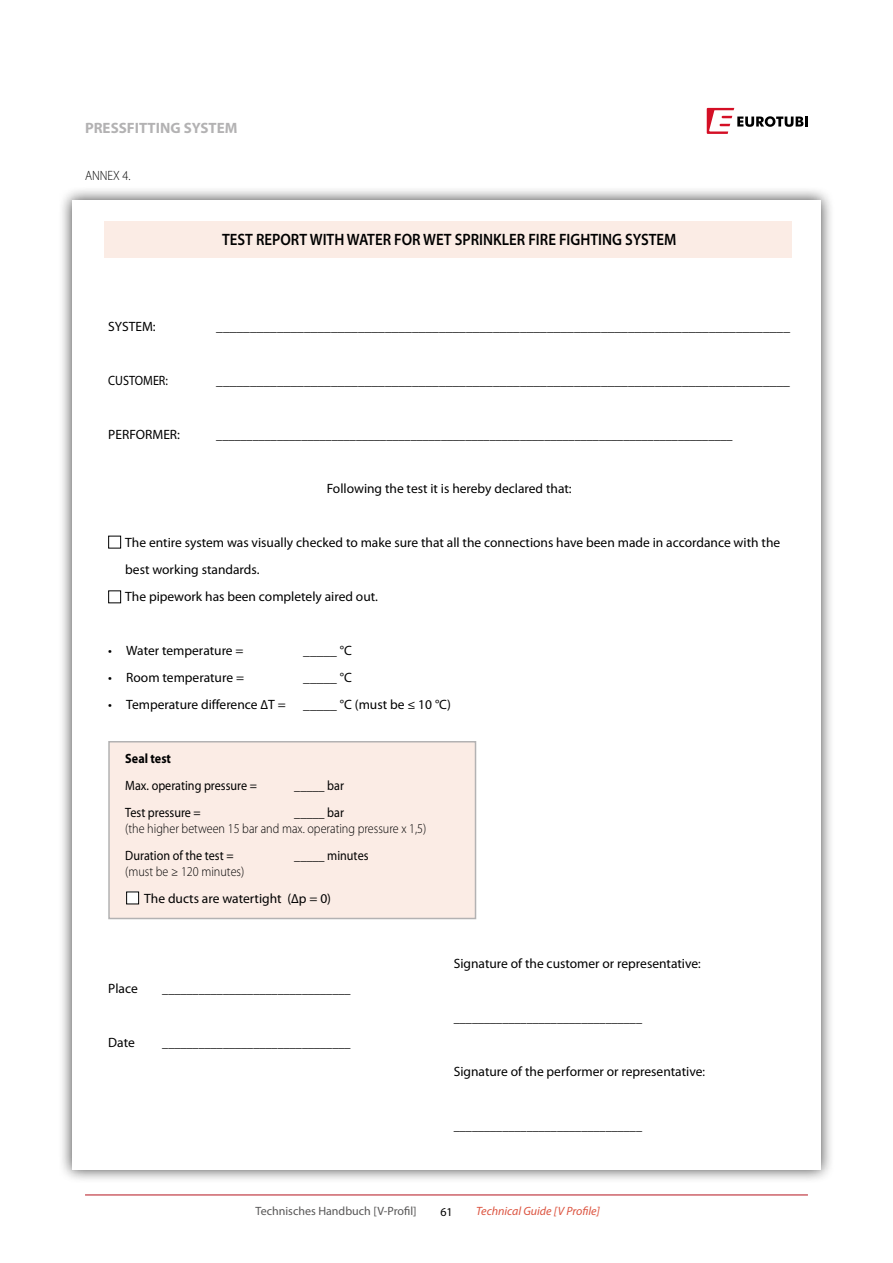
<style>
.page{position:relative;width:893px;height:1263px;background:#fff}
.page>*{position:absolute;margin:0;border:0;box-sizing:border-box;transform-origin:0 0}
.t1{font:600 16.5px "Myriad Pro";color:#000;scale:.9 1}
.t2{font:700 15px "Myriad Pro";color:#b3b2b3}
.t3{font:13.5px/27px "Myriad Pro";color:#000}
.t4{font:13.5px "Myriad Pro";color:#000;scale:.9 1}
.t5{font:300 13.5px "Myriad Pro";color:#000;scale:.9 1}
.t6{font:700 13.5px "Myriad Pro";color:#000;scale:.9 1}
.t7{font:12px "Myriad Pro";color:#575656}
.t8{font:italic 12px "Myriad Pro";color:#dc533f}
.t9{font:12px "Myriad Pro";color:#000}
</style>
<div class="page">
<hr style="left:85px;top:1194px;width:723px;height:1px;background:#b4141e">
<svg style="left:707px;top:108px;width:101px;height:26px"></svg>
<div style="left:58px;top:186px;width:777px;height:998px;background:#000;opacity:.75"></div>
<div style="left:72px;top:200px;width:749px;height:969px;background:#fff"></div>
<div style="left:104px;top:221px;width:688px;height:37px;background:#fbece5"></div>
<div style="left:108px;top:741px;width:368px;height:178px;background:#fbece5;border:2px solid #b3b2b3"></div>
<div style="left:127px;top:892px;width:12px;height:12px;background:#fff"></div>
<div style="left:126px;top:891px;width:13px;height:13px;border:1px solid #000"></div>
<div style="left:108px;top:536px;width:13px;height:12px;border:1px solid #000"></div>
<div style="left:108px;top:590px;width:13px;height:13px;border:1px solid #000"></div>
<p class="t2" style="left:85px;top:118px;width:154px">PRESSFITTING SYSTEM</p>
<p class="t5" style="left:85px;top:168px;width:52px">ANNEX 4.</p>
<p class="t3" style="left:108px;top:312px;width:49px">SYSTEM:</p>
<p class="t4" style="left:108px;top:372px;width:68px">CUSTOMER:</p>
<p class="t3" style="left:108px;top:420px;width:73px">PERFORMER:</p>
<p class="t1" style="left:222px;top:229px;width:506px">TEST REPORT WITH WATER FOR WET SPRINKLER FIRE FIGHTING SYSTEM</p>
<p class="t3" style="left:216px;top:312px;width:575px">_____________________________________________________________________________________</p>
<p class="t3" style="left:216px;top:366px;width:575px">_____________________________________________________________________________________</p>
<p class="t4" style="left:216px;top:426px;width:575px">_____________________________________________________________________________________</p>
<p class="t3" style="left:327px;top:474px;width:246px">Following the test it is hereby declared that:</p>
<p class="t3" style="left:125px;top:528px;width:656px">The entire system was visually checked to make sure that all the connections have been made in accordance with the best working standards.<br>The pipework has been completely aired out.</p>
<p class="t3" style="left:108px;top:636px;width:137px">• Water temperature =</p>
<p class="t3" style="left:303px;top:636px;width:50px">_____ °C</p>
<p class="t3" style="left:108px;top:663px;width:137px">• Room temperature =</p>
<p class="t3" style="left:303px;top:663px;width:50px">_____ °C</p>
<p class="t3" style="left:108px;top:690px;width:179px">• Temperature difference ∆T =</p>
<p class="t3" style="left:303px;top:690px;width:149px">_____ °C (must be ≤ 10 °C)</p>
<p class="t6" style="left:125px;top:749px;width:52px">Seal test</p>
<p class="t4" style="left:125px;top:777px;width:148px">Max. operating pressure =</p>
<p class="t4" style="left:294px;top:777px;width:57px">_____ bar</p>
<p class="t4" style="left:125px;top:804px;width:85px">Test pressure =</p>
<p class="t4" style="left:294px;top:804px;width:57px">_____ bar</p>
<p class="t5" style="left:125px;top:820px;width:336px">(the higher between 15 bar and max. operating pressure x 1,5)</p>
<p class="t4" style="left:125px;top:847px;width:122px">Duration of the test =</p>
<p class="t4" style="left:294px;top:847px;width:84px">_____ minutes</p>
<p class="t5" style="left:125px;top:863px;width:134px">(must be ≥ 120 minutes)</p>
<p class="t3" style="left:144px;top:885px;width:188px">The ducts are watertight (∆p = 0)</p>
<p class="t3" style="left:108px;top:975px;width:31px">Place</p>
<p class="t3" style="left:108px;top:1029px;width:28px">Date</p>
<p class="t4" style="left:162px;top:980px;width:211px">_______________________________</p>
<p class="t4" style="left:162px;top:1034px;width:211px">_______________________________</p>
<p class="t3" style="left:454px;top:949px;width:248px">Signature of the customer or representative:</p>
<p class="t4" style="left:454px;top:1009px;width:211px">_______________________________</p>
<p class="t3" style="left:454px;top:1057px;width:253px">Signature of the performer or representative:</p>
<p class="t4" style="left:454px;top:1117px;width:211px">_______________________________</p>
<p class="t7" style="left:256px;top:1204px;width:163px">Technisches Handbuch [V-Profil]</p>
<p class="t9" style="left:440px;top:1204px;width:14px">61</p>
<p class="t8" style="left:476px;top:1204px;width:125px">Technical Guide [V Profile]</p>
</div>
